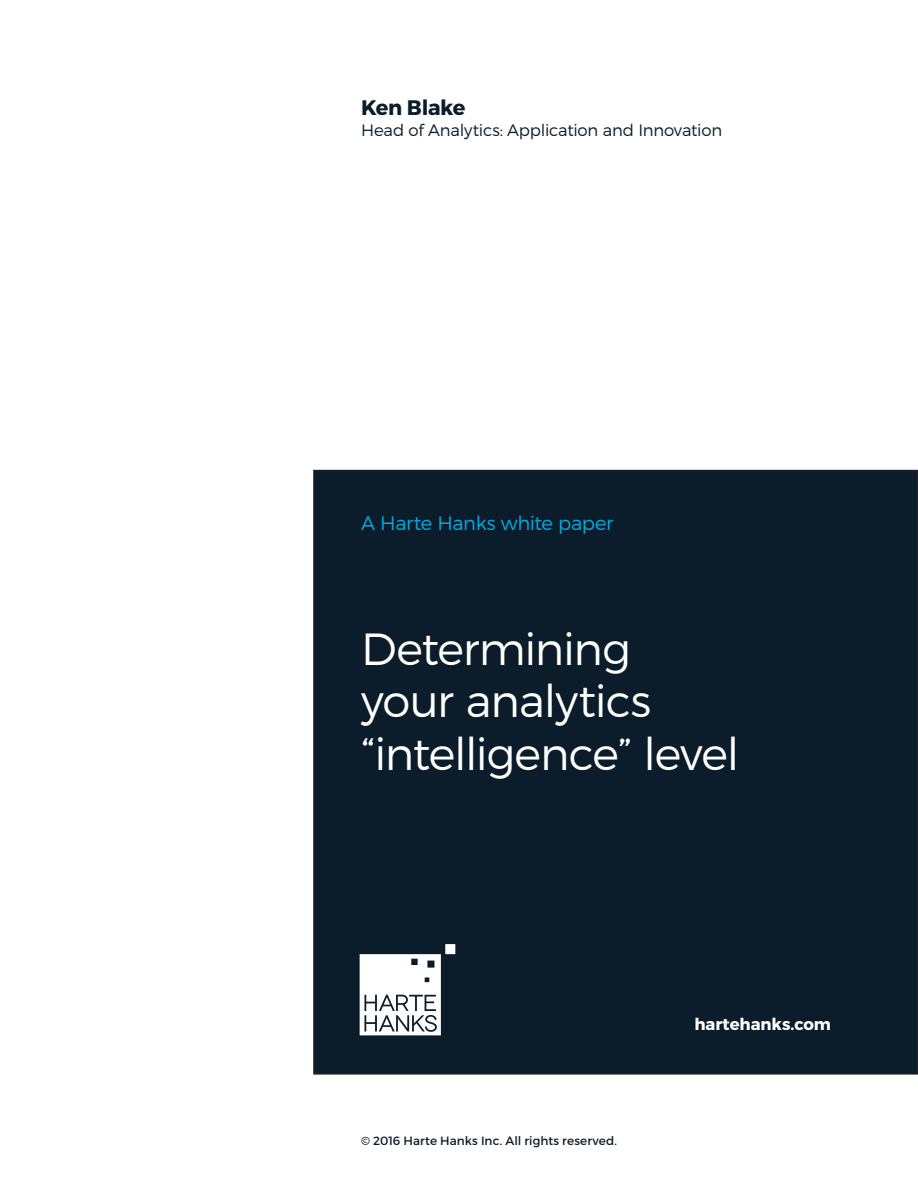
<style>
.page{position:relative;width:918px;height:1188px;background:#fff}
.page>*{position:absolute;margin:0;border:0;box-sizing:border-box;transform-origin:0 0}
.TITLE_-_Headline{font:300 45px/52.5px "Montserrat";letter-spacing:-.025em;color:#fff}
.AUTHOR_-_Title{font:700 21px "Montserrat";letter-spacing:-.015em;color:#0b1d2a}
.TITLE_-_HH_Preheader{font:300 19.5px "Montserrat";letter-spacing:-.02em;color:#00ace4}
.AUTHOR_-_Department{font:300 16.5px "Montserrat";letter-spacing:-.015em;color:#0b1d2a}
.TITLE_-_Web_address{font:700 16.5px "Montserrat";letter-spacing:-.005em;color:#fff}
.COPYRIGHT{font:12px "Montserrat";letter-spacing:.005em;color:#0b1d2a}
</style>
<div class="page">
<div style="left:314px;top:471px;width:603px;height:603px;background:#0b1d2a"></div>
<svg style="left:360px;top:944px;width:95px;height:91px"></svg>
<p class="AUTHOR_-_Title" style="left:361px;top:95px;width:106px">Ken Blake</p>
<p class="AUTHOR_-_Department" style="left:361px;top:121px;width:363px">Head of Analytics: Application and Innovation</p>
<p class="TITLE_-_HH_Preheader" style="left:361px;top:512px;width:254px">A Harte Hanks white paper</p>
<p class="TITLE_-_Headline" style="left:361px;top:622px;width:380px">Determining<br>your analytics “intelligence” level</p>
<p class="COPYRIGHT" style="left:361px;top:1133px;width:257px">© 2016 Harte Hanks Inc. All rights reserved.</p>
<p class="TITLE_-_Web_address" style="left:694px;top:1014px;width:138px">hartehanks.com</p>
</div>
